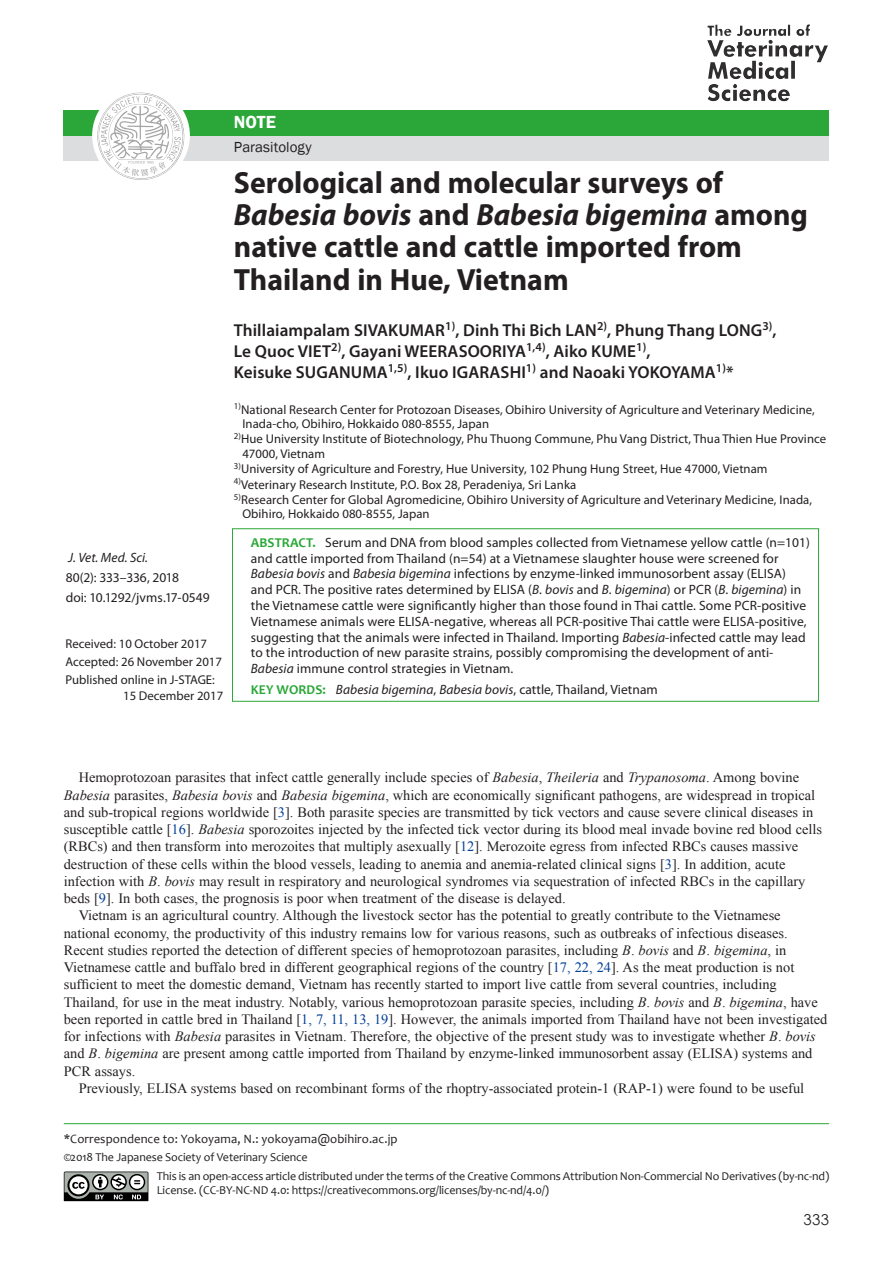
<style>
.page{position:relative;width:893px;height:1263px;background:#fff}
.page>*{position:absolute;margin:0;border:0;box-sizing:border-box;transform-origin:0 0}
.t1{font:700 30.75px/32.2px "Myriad Pro";color:#231f20}
.t2{font:600 18px "Franklin Gothic";color:#fff}
.t3{font:600 17.25px/21px "Myriad Pro";letter-spacing:.005em;color:#231f20}
.t4{font:15px "Franklin Gothic";color:#231f20}
.t5{font:15px "Century Gothic";color:#231f20}
.t6{font:14.25px "Times New Roman";color:#231f20}
.t7{font:13.5px/15.8px "Myriad Pro";letter-spacing:.005em;color:#231f20}
.t8{font:italic 13.5px "Myriad Pro";letter-spacing:.005em;color:#231f20}
.t9{font:12.75px/14.2px "Myriad Pro";letter-spacing:.005em;color:#231f20}
.t10{font:12.75px "Candara";letter-spacing:.005em;color:#231f20}
.t11{font:12px/20px "Candara";letter-spacing:-.01em;color:#231f20}
.s1{font-style:italic}
.s2{font-family:"Candara";font-weight:700;color:#2aa738}
.s3{font-family:"Candara";font-weight:700;font-style:normal;color:#2aa738}
.s4{font-style:normal}
.s5{color:#003f98}
</style>
<div class="page">
<hr style="left:64px;top:1123px;width:765px;height:1px;background:#2aa738">
<div style="left:64px;top:136px;width:765px;height:25px;background:#dcdddf"></div>
<div style="left:64px;top:111px;width:765px;height:25px;background:#2aa738"></div>
<div style="left:92px;top:87px;width:98px;height:97px;background:#fff;border-radius:50%"></div>
<svg style="left:94px;top:92px;width:93px;height:88px"></svg>
<img style="left:707px;top:24px;width:106px;height:33px">
<div style="left:232px;top:528px;width:587px;height:174px;border:1px solid #2aa738"></div>
<svg style="left:64px;top:1171px;width:84px;height:30px"></svg>
<p class="t8" style="left:68px;top:549px;width:81px">J. Vet. Med. Sci.</p>
<p class="t7" style="left:66px;top:567px;width:145px;line-height:20px">80(2): 333–336, 2018<br>doi: 10.1292/jvms.17-0549</p>
<p class="t9" style="left:66px;top:635px;width:158px;line-height:17.9px">Received: 10 October 2017<br>Accepted: 26 November 2017<br>Published online in J-STAGE:</p>
<p class="t9" style="left:123px;top:688px;width:102px">15 December 2017</p>
<p class="t2" style="left:234px;top:111px;width:44px">NOTE</p>
<p class="t4" style="left:234px;top:138px;width:79px">Parasitology</p>
<h1 class="t1" style="left:234px;top:165px;width:576px">Serological and molecular surveys of <span class="s1">Babesia bovis</span> and <span class="s1">Babesia bigemina</span> among native cattle and cattle imported from Thailand in Hue, Vietnam</h1>
<p class="t3" style="left:234px;top:319px;width:544px">Thillaiampalam SIVAKUMAR<sup>1)</sup>, Dinh Thi Bich LAN<sup>2)</sup>, Phung Thang LONG<sup>3)</sup>,<br>Le Quoc VIET<sup>2)</sup>, Gayani WEERASOORIYA<sup>1,4)</sup>, Aiko KUME<sup>1)</sup>,<br>Keisuke SUGANUMA<sup>1,5)</sup>, Ikuo IGARASHI<sup>1)</sup> and Naoaki YOKOYAMA<sup>1)</sup>*</p>
<p class="t9" style="left:242px;top:402px;width:574px;text-indent:-9px"><sup>1)</sup>National Research Center for Protozoan Diseases, Obihiro University of Agriculture and Veterinary Medicine,<br>Inada-cho, Obihiro, Hokkaido 080-8555, Japan</p>
<p class="t9" style="left:242px;top:432px;width:585px;text-indent:-9px"><sup>2)</sup>Hue University Institute of Biotechnology, Phu Thuong Commune, Phu Vang District, Thua Thien Hue Province<br>47000, Vietnam</p>
<p class="t9" style="left:234px;top:461px;width:580px;line-height:15.6px"><sup>3)</sup>University of Agriculture and Forestry, Hue University, 102 Phung Hung Street, Hue 47000, Vietnam<br><sup>4)</sup>Veterinary Research Institute, P.O. Box 28, Peradeniya, Sri Lanka<br><sup>5)</sup>Research Center for Global Agromedicine, Obihiro University of Agriculture and Veterinary Medicine, Inada,</p>
<p class="t9" style="left:242px;top:507px;width:189px">Obihiro, Hokkaido 080-8555, Japan</p>
<p class="t7" style="left:251px;top:534px;width:561px"><span class="s2">ABSTRACT.</span> Serum and DNA from blood samples collected from Vietnamese yellow cattle (n=101) and cattle imported from Thailand (n=54) at a Vietnamese slaughter house were screened for <span class="s1">Babesia bovis</span> and <span class="s1">Babesia bigemina</span> infections by enzyme-linked immunosorbent assay (ELISA) and PCR. The positive rates determined by ELISA (<span class="s1">B</span>. <span class="s1">bovis</span> and <span class="s1">B</span>. <span class="s1">bigemina</span>) or PCR (<span class="s1">B</span>. <span class="s1">bigemina</span>) in the Vietnamese cattle were significantly higher than those found in Thai cattle. Some PCR-positive Vietnamese animals were ELISA-negative, whereas all PCR-positive Thai cattle were ELISA-positive, suggesting that the animals were infected in Thailand. Importing <span class="s1">Babesia</span>-infected cattle may lead to the introduction of new parasite strains, possibly compromising the development of anti-<span class="s1">Babesia</span> immune control strategies in Vietnam.</p>
<p class="t8" style="left:251px;top:681px;width:408px"><span class="s3">KEY WORDS:</span> Babesia bigemina<span class="s4">,</span> Babesia bovis<span class="s4">, cattle, Thailand, Vietnam</span></p>
<p class="t6" style="left:79px;top:768px;width:722px">Hemoprotozoan parasites that infect cattle generally include species of <span class="s1">Babesia</span>, <span class="s1">Theileria</span> and <span class="s1">Trypanosoma</span>. Among bovine</p>
<p class="t6" style="left:64px;top:785px;width:753px"><span class="s1">Babesia</span> parasites, <span class="s1">Babesia bovis</span> and <span class="s1">Babesia bigemina</span>, which are economically significant pathogens, are widespread in tropical</p>
<p class="t6" style="left:64px;top:802px;width:751px">and sub-tropical regions worldwide [<span class="s5">3</span>]. Both parasite species are transmitted by tick vectors and cause severe clinical diseases in</p>
<p class="t6" style="left:64px;top:820px;width:760px">susceptible cattle [<span class="s5">16</span>]. <span class="s1">Babesia</span> sporozoites injected by the infected tick vector during its blood meal invade bovine red blood cells</p>
<p class="t6" style="left:64px;top:837px;width:736px">(RBCs) and then transform into merozoites that multiply asexually [<span class="s5">12</span>]. Merozoite egress from infected RBCs causes massive</p>
<p class="t6" style="left:64px;top:854px;width:723px">destruction of these cells within the blood vessels, leading to anemia and anemia-related clinical signs [<span class="s5">3</span>]. In addition, acute</p>
<p class="t6" style="left:64px;top:871px;width:743px">infection with <span class="s1">B</span>. <span class="s1">bovis</span> may result in respiratory and neurological syndromes via sequestration of infected RBCs in the capillary</p>
<p class="t6" style="left:64px;top:889px;width:503px">beds [<span class="s5">9</span>]. In both cases, the prognosis is poor when treatment of the disease is delayed.</p>
<p class="t6" style="left:79px;top:906px;width:703px">Vietnam is an agricultural country. Although the livestock sector has the potential to greatly contribute to the Vietnamese</p>
<p class="t6" style="left:64px;top:923px;width:725px">national economy, the productivity of this industry remains low for various reasons, such as outbreaks of infectious diseases.</p>
<p class="t6" style="left:64px;top:940px;width:724px">Recent studies reported the detection of different species of hemoprotozoan parasites, including <span class="s1">B</span>. <span class="s1">bovis</span> and <span class="s1">B</span>. <span class="s1">bigemina</span>, in</p>
<p class="t6" style="left:64px;top:958px;width:732px">Vietnamese cattle and buffalo bred in different geographical regions of the country [<span class="s5">17, 22, 24</span>]. As the meat production is not</p>
<p class="t6" style="left:64px;top:975px;width:714px">sufficient to meet the domestic demand, Vietnam has recently started to import live cattle from several countries, including</p>
<p class="t6" style="left:64px;top:992px;width:756px">Thailand, for use in the meat industry. Notably, various hemoprotozoan parasite species, including <span class="s1">B</span>. <span class="s1">bovis</span> and <span class="s1">B</span>. <span class="s1">bigemina</span>, have</p>
<p class="t6" style="left:64px;top:1009px;width:765px">been reported in cattle bred in Thailand [<span class="s5">1, 7, 11, 13, 19</span>]. However, the animals imported from Thailand have not been investigated</p>
<p class="t6" style="left:64px;top:1027px;width:754px">for infections with <span class="s1">Babesia</span> parasites in Vietnam. Therefore, the objective of the present study was to investigate whether <span class="s1">B</span>. <span class="s1">bovis</span></p>
<p class="t6" style="left:64px;top:1044px;width:750px">and <span class="s1">B</span>. <span class="s1">bigemina</span> are present among cattle imported from Thailand by enzyme-linked immunosorbent assay (ELISA) systems and</p>
<p class="t6" style="left:64px;top:1061px;width:73px">PCR assays.</p>
<p class="t6" style="left:79px;top:1079px;width:727px">Previously, ELISA systems based on recombinant forms of the rhoptry-associated protein-1 (RAP-1) were found to be useful</p>
<p class="t10" style="left:64px;top:1130px;width:335px">*Correspondence to: Yokoyama, N.: yokoyama@obihiro.ac.jp</p>
<p class="t11" style="left:157px;top:1146px;width:674px;text-indent:-93px">©2018 The Japanese Society of Veterinary Science<br>This is an open-access article distributed under the terms of the Creative Commons Attribution Non-Commercial No Derivatives (by-nc-nd)</p>
<p class="t11" style="left:157px;top:1180px;width:394px">License. (CC-BY-NC-ND 4.0: https://creativecommons.org/licenses/by-nc-nd/4.0/)</p>
<p class="t5" style="left:803px;top:1209px;width:27px">333</p>
</div>
